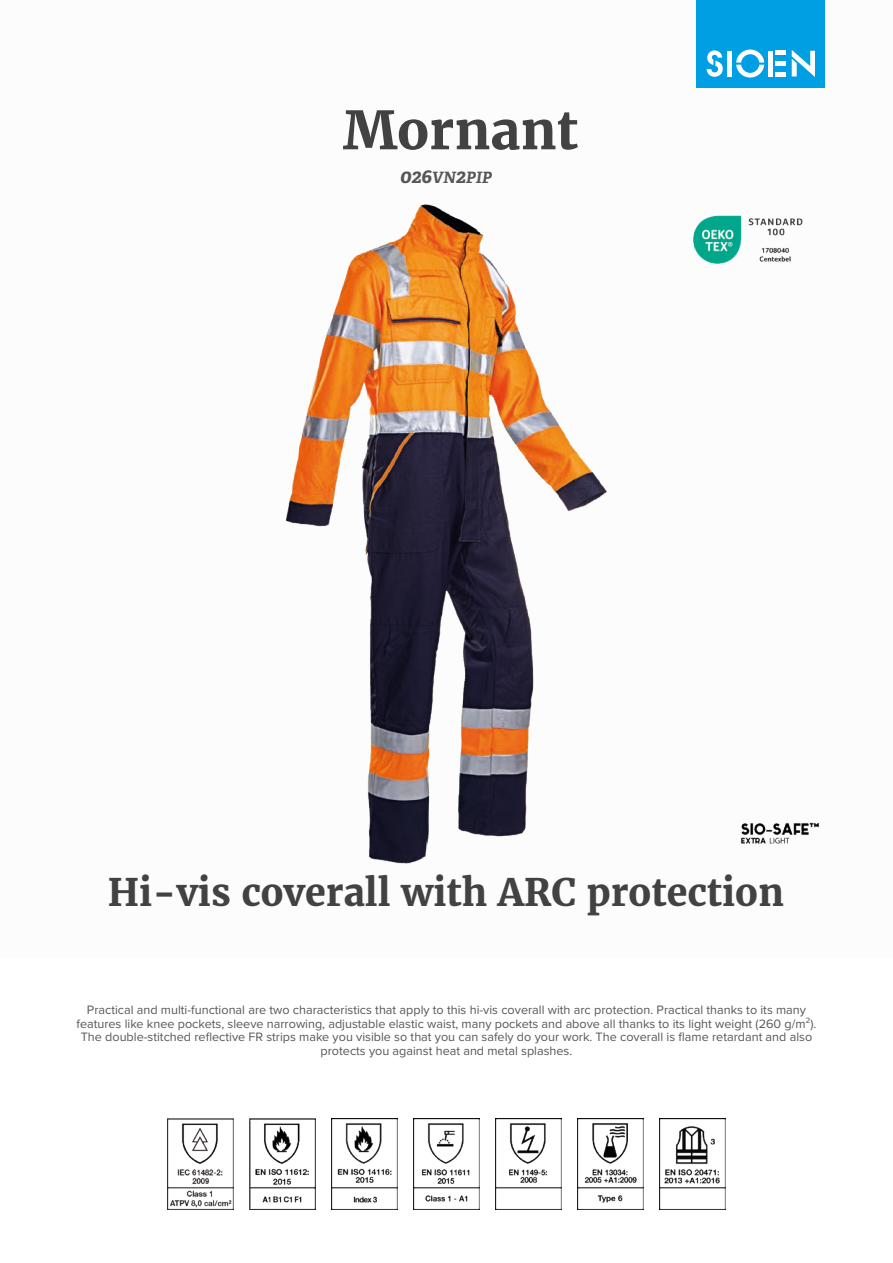
<style>
.page{position:relative;width:893px;height:1263px;background:#fff}
.page>*{position:absolute;margin:0;border:0;box-sizing:border-box;transform-origin:0 0}
.t1{font:700 52.5px "Merriweather";color:#424243}
.t2{font:700 37.5px "Merriweather";color:#424243}
.t3{font:italic 700 15.6px "Adelle";color:#575756}
.t4{font:12.6px/13.6px "Proxima Nova";color:#575756;text-align:center}
.s1{font-size:19.5px}
</style>
<div class="page">
<div style="left:697px;top:0;width:128px;height:88px;background:#009fe3"></div>
<svg style="left:707px;top:50px;width:16px;height:27px"></svg>
<svg style="left:736px;top:50px;width:28px;height:28px"></svg>
<div style="left:727px;top:51px;width:5px;height:26px;background:#fff"></div>
<div style="left:768px;top:51px;width:5px;height:26px;background:#fff"></div>
<div style="left:775px;top:72px;width:11px;height:5px;background:#fff"></div>
<div style="left:775px;top:61px;width:11px;height:5px;background:#fff"></div>
<hr style="left:775px;top:51px;width:11px;height:4px;background:#fff">
<svg style="left:792px;top:50px;width:23px;height:27px"></svg>
<img style="left:741px;top:822px;width:79px;height:22px">
<img style="left:693px;top:215px;width:110px;height:49px">
<img style="left:167px;top:1118px;width:66px;height:92px">
<img style="left:249px;top:1118px;width:67px;height:92px">
<img style="left:331px;top:1118px;width:66px;height:92px">
<img style="left:413px;top:1118px;width:67px;height:92px">
<img style="left:495px;top:1118px;width:67px;height:92px">
<img style="left:577px;top:1118px;width:67px;height:92px">
<img style="left:659px;top:1118px;width:67px;height:92px">
<img style="left:285px;top:204px;width:322px;height:660px">
<h1 class="t1" style="left:343px;top:95px;width:236px">Mornant</h1>
<p class="t3" style="left:400px;top:168px;width:93px"><span class="s1">026</span>VN<span class="s1">2</span>PIP</p>
<h2 class="t2" style="left:108px;top:867px;width:678px">Hi-vis coverall with ARC protection</h2>
<p class="t4" style="left:76px;top:1002px;width:742px">Practical and multi-functional are two characteristics that apply to this hi-vis coverall with arc protection. Practical thanks to its many features like knee pockets, sleeve narrowing, adjustable elastic waist, many pockets and above all thanks to its light weight (260 g/m²).<br>The double-stitched reflective FR strips make you visible so that you can safely do your work. The coverall is flame retardant and also protects you against heat and metal splashes.</p>
</div>
